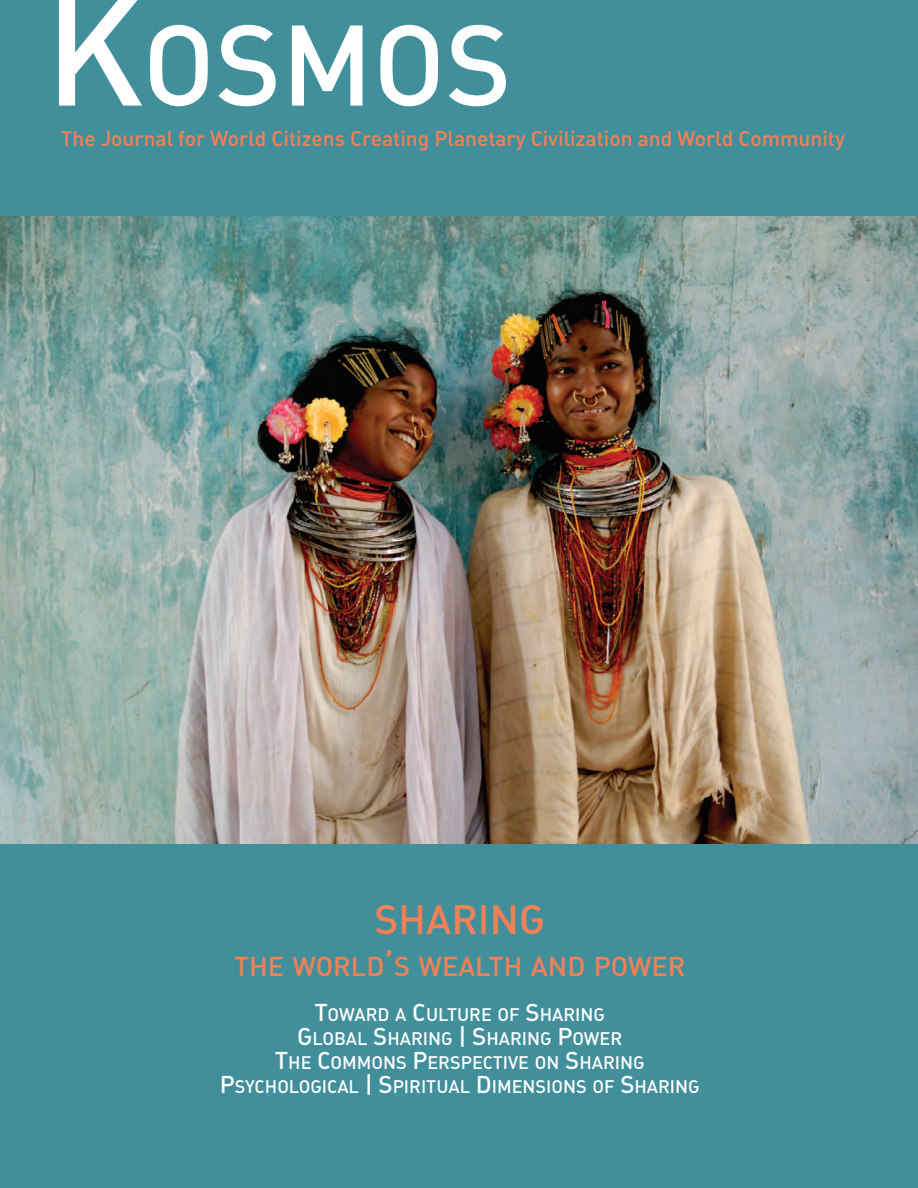
<style>
.page{position:relative;width:918px;height:1188px;background:#428f9c}
.page>*{position:absolute;margin:0;border:0;box-sizing:border-box;transform-origin:0 0}
.t1{font:150px "DIN Medium Alternate";color:#fff}
.t2{font:112.5px "DIN Medium Alternate";color:#fff}
.t3{font:40.5px "DIN Medium Alternate";color:#f48155}
.t4{font:27px "DIN Medium Alternate";color:#f48155}
.t5{font:21px "DIN Medium Alternate";color:#f48155}
.t6{font:18px/24px "DIN Medium Alternate";color:#fff;text-align:center}
.s1{font-size:36px}
.s2{font-size:24px}
</style>
<div class="page">
<img style="left:0;top:216px;width:918px;height:628px">
<p class="t1" style="left:45px;top:-34px;width:100px">K</p>
<p class="t5" style="left:61px;top:127px;width:786px">The Journal for World Citizens Creating Planetary Civilization and World Community</p>
<p class="t2" style="left:143px;top:1px;width:371px">OSMOS</p>
<p class="t3" style="left:374px;top:896px;width:172px">SHARING</p>
<p class="t4" style="left:234px;top:950px;width:453px">THE WORLD<span class="s1">’</span>S WEALTH AND POWER</p>
<p class="t6" style="left:220px;top:1002px;width:482px"><span class="s2">T</span>OWARD A <span class="s2">C</span>ULTURE OF <span class="s2">S</span>HARING<br><span class="s2">G</span>LOBAL <span class="s2">S</span>HARING <span class="s2">| S</span>HARING <span class="s2">P</span>OWER<br><span class="s2">T</span>HE <span class="s2">C</span>OMMONS <span class="s2">P</span>ERSPECTIVE ON <span class="s2">S</span>HARING <span class="s2">P</span>SYCHOLOGICAL <span class="s2">| S</span>PIRITUAL <span class="s2">D</span>IMENSIONS OF <span class="s2">S</span>HARING</p>
</div>
